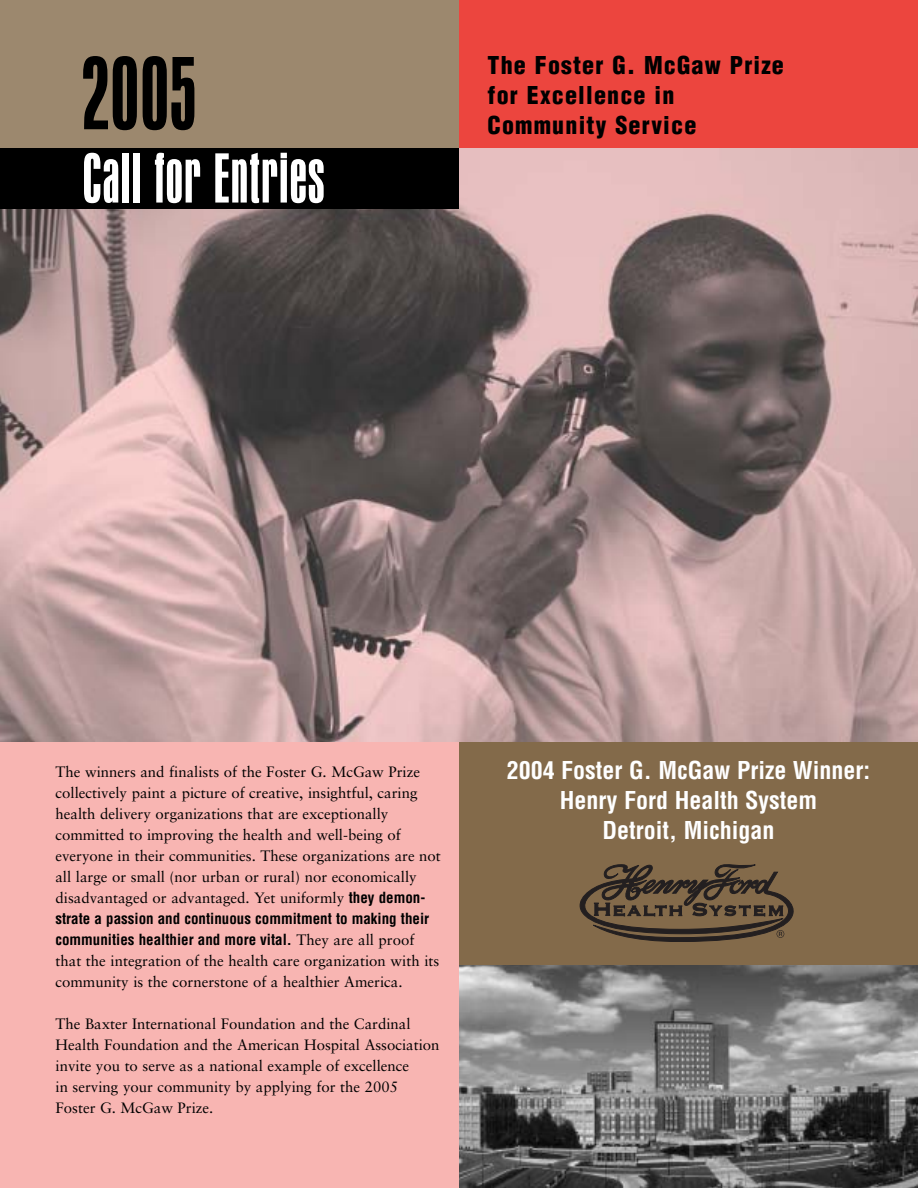
<style>
.page{position:relative;width:918px;height:1188px;background:#fff}
.page>*{position:absolute;margin:0;border:0;box-sizing:border-box;transform-origin:0 0}
.t1{font:condensed 108px "Aurora BT";color:#000}
.t2{font:condensed 72px "Aurora BT";letter-spacing:.015em;color:#fff}
.t3{font:700 condensed 24px/30px "Helvetica";color:#fff;text-align:center}
.t4{font:900 condensed 24px/30px "Helvetica";letter-spacing:.05em;color:#000}
.t5{font:15px/21px "Sabon";color:#000}
.t6{font:700 condensed 15px/21px "Helvetica";color:#000}
.s1{font-family:"Helvetica";font-weight:700;font-stretch:condensed}
.s2{font-family:"Sabon";font-weight:400;font-stretch:normal}
</style>
<div class="page">
<img style="left:459px;top:965px;width:459px;height:223px">
<img style="left:0;top:148px;width:918px;height:594px">
<div style="left:0;top:0;width:459px;height:148px;background:#9c886e"></div>
<div style="left:0;top:149px;width:459px;height:60px;background:#000"></div>
<div style="left:459px;top:742px;width:459px;height:223px;background:#836a4a"></div>
<div style="left:459px;top:0;width:459px;height:148px;background:#ec453e"></div>
<svg style="left:580px;top:864px;width:213px;height:78px"></svg>
<div style="left:0;top:743px;width:459px;height:445px;background:#f8b5b2"></div>
<h1 class="t1" style="left:82px;top:29px;width:115px">2005</h1>
<h2 class="t2" style="left:82px;top:136px;width:244px">Call for Entries</h2>
<h3 class="t4" style="left:488px;top:50px;width:298px">The Foster G. McGaw Prize for Excellence in<br>Community Service</h3>
<p class="t5" style="left:56px;top:762px;width:387px">The winners and finalists of the Foster G. McGaw Prize collectively paint a picture of creative, insightful, caring health delivery organizations that are exceptionally committed to improving the health and well-being of everyone in their communities. These organizations are not all large or small (nor urban or rural) nor economically disadvantaged or advantaged. Yet uniformly <span class="s1">they demon-</span></p>
<p class="t6" style="left:56px;top:908px;width:375px">strate a passion and continuous commitment to making their communities healthier and more vital. <span class="s2">They are all proof</span></p>
<p class="t5" style="left:55px;top:951px;width:385px">that the integration of the health care organization with its community is the cornerstone of a healthier America.</p>
<p class="t5" style="left:55px;top:1014px;width:386px">The Baxter International Foundation and the Cardinal Health Foundation and the American Hospital Association invite you to serve as a national example of excellence<br>in serving your community by applying for the 2005<br>Foster G. McGaw Prize.</p>
<h3 class="t3" style="left:507px;top:756px;width:365px">2004 Foster G. McGaw Prize Winner:<br>Henry Ford Health System<br>Detroit, Michigan</h3>
</div>
